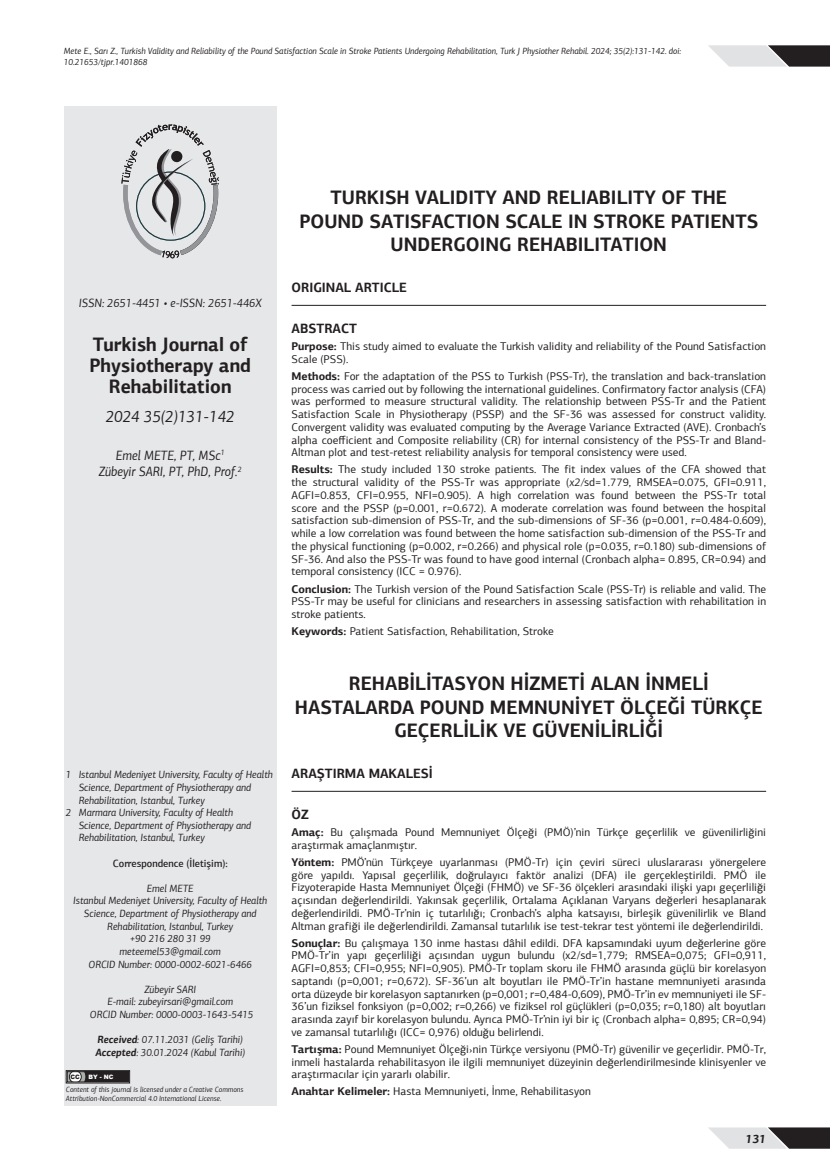
<style>
.page{position:relative;width:830px;height:1170px;background:#fff}
.page>*{position:absolute;margin:0;border:0;box-sizing:border-box;transform-origin:0 0}
.t1{font:700 19.5px/23.4px "PF Agora Sans Pro";color:#231f20;text-align:center;scale:.95 1}
.t2{font:italic 16.5px "PF Agora Sans Pro";color:#231f20;scale:.95 1}
.t3{font:700 13.5px "PF Agora Sans Pro";color:#231f20;scale:.95 1}
.t4{font:italic 13.5px/16.5px "PF Agora Sans Pro";color:#231f20;text-align:center;scale:.92 1}
.t5{font:italic 12px "PF Agora Sans Pro";color:#231f20;scale:.95 1}
.t6{font:italic 700 12px "PF Agora Sans Pro";color:#231f20}
.t7{font:11.25px/12.8px "PF Agora Sans Pro";color:#231f20;text-align:justify}
.t8{font:italic 10.5px/12.6px "PF Agora Sans Pro";color:#231f20;text-align:center;scale:.95 1}
.t9{font:500 10.5px "PF Agora Sans Pro";color:#231f20;scale:.95 1}
.t10{font:italic 9px/10.8px "PF Agora Sans Pro";color:#231f20;scale:.95 1}
.t11{font:italic 7.5px/9px "PF Agora Sans Pro";color:#231f20;scale:.95 1}
.t12{font:900 6px "Arial";color:#fff}
.t13{font:900 6px "Arial";color:#231f20}
.s1{font-weight:700}
.s2{font-style:italic}
</style>
<div class="page">
<svg style="left:708px;top:45px;width:121px;height:22px;background:#989798"></svg>
<svg style="left:708px;top:1127px;width:121px;height:21px;background:#969596"></svg>
<div style="left:64px;top:106px;width:212px;height:1000px;background:#e6e7e9"></div>
<hr style="left:291px;top:305px;width:474px;height:1px;background:#231f20">
<hr style="left:291px;top:790px;width:474px;height:1px;background:#231f20">
<svg style="left:121px;top:124px;width:98px;height:135px"></svg>
<div style="left:66px;top:1070px;width:64px;height:13px;border:1px solid #231f20"></div>
<div style="left:67px;top:1071px;width:61px;height:10px;background:#231f20"></div>
<svg style="left:69px;top:1073px;width:16px;height:6px"></svg>
<div style="left:67px;top:1071px;width:62px;height:10px;border:1px solid #231f20"></div>
<p class="t10" style="left:64px;top:45px;width:651px">Mete E., Sarı Z., Turkish Validity and Reliability of the Pound Satisfaction Scale in Stroke Patients Undergoing Rehabilitation, Turk J Physiother Rehabil. 2024; 35(2):131-142. doi:<br>10.21653/tjpr.1401868</p>
<p class="t5" style="left:79px;top:295px;width:194px">ISSN: 2651-4451 • e-ISSN: 2651-446X</p>
<h1 class="t1" style="left:89px;top:333px;width:171px;line-height:21px">Turkish Journal of<br>Physiotherapy and<br>Rehabilitation</h1>
<h2 class="t2" style="left:106px;top:407px;width:137px">2024 35(2)131-142</h2>
<p class="t4" style="left:99px;top:447px;width:157px">Emel METE, PT, MSc<sup>1<br></sup>Zübeyir SARI, PT, PhD, Prof.<sup>2</sup></p>
<p class="t8" style="left:66px;top:768px;width:219px">1 Istanbul Medeniyet University, Faculty of Health</p>
<p class="t8" style="left:79px;top:781px;width:183px">Science, Department of Physiotherapy and</p>
<p class="t8" style="left:79px;top:793px;width:134px">Rehabilitation, Istanbul, Turkey</p>
<p class="t8" style="left:66px;top:806px;width:177px">2 Marmara University, Faculty of Health</p>
<p class="t8" style="left:79px;top:818px;width:183px">Science, Department of Physiotherapy and</p>
<p class="t8" style="left:79px;top:831px;width:134px">Rehabilitation, Istanbul, Turkey</p>
<p class="t9" style="left:113px;top:856px;width:122px">Correspondence (İletişim):</p>
<p class="t8" style="left:73px;top:881px;width:206px">Emel METE<br>Istanbul Medeniyet University, Faculty of Health<br>Science, Department of Physiotherapy and<br>Rehabilitation, Istanbul, Turkey<br>+90 216 280 31 99<br>meteemel53@gmail.com<br>ORCID Number: 0000-0002-6021-6466</p>
<p class="t8" style="left:90px;top:982px;width:173px">Zübeyir SARI<br>E-mail: zubeyirsari@gmail.com<br>ORCID Number: 0000-0003-1643-5415</p>
<p class="t8" style="left:95px;top:1033px;width:159px;text-align:left"><span class="s1">Received</span>: 07.11.2031 (Geliş Tarihi)<br><span class="s1">Accepted</span>: 30.01.2024 (Kabul Tarihi)</p>
<p class="t13" style="left:71px;top:1072px;width:11px">CC</p>
<p class="t12" style="left:88px;top:1072px;width:26px">BY - NC</p>
<p class="t11" style="left:66px;top:1085px;width:188px">Content of this journal is licensed under a Creative Commons<br>Attribution-NonCommercial 4.0 International License.</p>
<h1 class="t1" style="left:299px;top:186px;width:484px">TURKISH VALIDITY AND RELIABILITY OF THE<br>POUND SATISFACTION SCALE IN STROKE PATIENTS<br>UNDERGOING REHABILITATION</h1>
<p class="t3" style="left:291px;top:279px;width:123px">ORIGINAL ARTICLE</p>
<p class="t3" style="left:291px;top:320px;width:70px">ABSTRACT</p>
<p class="t7" style="left:291px;top:340px;width:476px"><span class="s1">Purpose:</span> This study aimed to evaluate the Turkish validity and reliability of the Pound Satisfaction<br>Scale (PSS).</p>
<p class="t7" style="left:291px;top:370px;width:476px"><span class="s1">Methods:</span> For the adaptation of the PSS to Turkish (PSS-Tr), the translation and back-translation process was carried out by following the international guidelines. Confirmatory factor analysis (CFA) was performed to measure structural validity. The relationship between PSS-Tr and the Patient Satisfaction Scale in Physiotherapy (PSSP) and the SF-36 was assessed for construct validity.<br>Convergent validity was evaluated computing by the Average Variance Extracted (AVE). Cronbach’s alpha coefficient and Composite reliability (CR) for internal consistency of the PSS-Tr and Bland-Altman plot and test-retest reliability analysis for temporal consistency were used.</p>
<p class="t7" style="left:291px;top:463px;width:476px"><span class="s1">Results:</span> The study included 130 stroke patients. The fit index values of the CFA showed that the structural validity of the PSS-Tr was appropriate (<span class="s2">χ2/</span>sd=1.779, RMSEA=0.075, GFI=0.911, AGFI=0.853, CFI=0.955, NFI=0.905). A high correlation was found between the PSS-Tr total score and the PSSP (p=0.001, r=0.672). A moderate correlation was found between the hospital satisfaction sub-dimension of PSS-Tr, and the sub-dimensions of SF-36 (p=0.001, r=0.484-0.609), while a low correlation was found between the home satisfaction sub-dimension of the PSS-Tr and the physical functioning (p=0.002, r=0.266) and physical role (p=0.035, r=0.180) sub-dimensions of SF-36. And also the PSS-Tr was found to have good internal (Cronbach alpha= 0.895, CR=0.94) and temporal consistency (ICC = 0.976).</p>
<p class="t7" style="left:291px;top:582px;width:476px"><span class="s1">Conclusion:</span> The Turkish version of the Pound Satisfaction Scale (PSS-Tr) is reliable and valid. The PSS-Tr may be useful for clinicians and researchers in assessing satisfaction with rehabilitation in stroke patients.</p>
<p class="t7" style="left:291px;top:624px;width:264px"><span class="s1">Keywords:</span> Patient Satisfaction, Rehabilitation, Stroke</p>
<h1 class="t1" style="left:295px;top:671px;width:493px">REHABİLİTASYON HİZMETİ ALAN İNMELİ<br>HASTALARDA POUND MEMNUNİYET ÖLÇEĞİ TÜRKÇE<br>GEÇERLİLİK VE GÜVENİLİRLİĞİ</h1>
<p class="t3" style="left:291px;top:765px;width:150px">ARAŞTIRMA MAKALESİ</p>
<p class="t3" style="left:291px;top:805px;width:20px">ÖZ</p>
<p class="t7" style="left:291px;top:825px;width:476px"><span class="s1">Amaç:</span> Bu çalışmada Pound Memnuniyet Ölçeği (PMÖ)’nin Türkçe geçerlilik ve güvenilirliğini araştırmak amaçlanmıştır.</p>
<p class="t7" style="left:291px;top:855px;width:476px"><span class="s1">Yöntem:</span> PMÖ’nün Türkçeye uyarlanması (PMÖ-Tr) için çeviri süreci uluslararası yönergelere göre yapıldı. Yapısal geçerlilik, doğrulayıcı faktör analizi (DFA) ile gerçekleştirildi. PMÖ ile Fizyoterapide Hasta Memnuniyet Ölçeği (FHMÖ) ve SF-36 ölçekleri arasındaki ilişki yapı geçerliliği açısından değerlendirildi. Yakınsak geçerlilik, Ortalama Açıklanan Varyans değerleri hesaplanarak değerlendirildi. PMÖ-Tr’nin iç tutarlılığı; Cronbach’s alpha katsayısı, birleşik güvenilirlik ve Bland Altman grafiği ile değerlendirildi. Zamansal tutarlılık ise test-tekrar test yöntemi ile değerlendirildi.</p>
<p class="t7" style="left:291px;top:936px;width:476px"><span class="s1">Sonuçlar:</span> Bu çalışmaya 130 inme hastası dâhil edildi. DFA kapsamındaki uyum değerlerine göre PMÖ-Tr’in yapı geçerliliği açısından uygun bulundu (χ2/sd=1,779; RMSEA=0,075; GFI=0,911, AGFI=0,853; CFI=0,955; NFI=0,905). PMÖ-Tr toplam skoru ile FHMÖ arasında güçlü bir korelasyon saptandı (p=0,001; r=0,672). SF-36’un alt boyutları ile PMÖ-Tr’in hastane memnuniyeti arasında orta düzeyde bir korelasyon saptanırken (p=0,001; r=0,484-0,609), PMÖ-Tr’in ev memnuniyeti ile SF-36’un fiziksel fonksiyon (p=0,002; r=0,266) ve fiziksel rol güçlükleri (p=0,035; r=0,180) alt boyutları arasında zayıf bir korelasyon bulundu. Ayrıca PMÖ-Tr’nin iyi bir iç (Cronbach alpha= 0,895; CR=0,94) ve zamansal tutarlılığı (ICC= 0,976) olduğu belirlendi.</p>
<p class="t7" style="left:291px;top:1042px;width:476px"><span class="s1">Tartışma:</span> Pound Memnuniyet Ölçeği›nin Türkçe versiyonu (PMÖ-Tr) güvenilir ve geçerlidir. PMÖ-Tr, inmeli hastalarda rehabilitasyon ile ilgili memnuniyet düzeyinin değerlendirilmesinde klinisyenler ve araştırmacılar için yararlı olabilir.</p>
<p class="t7" style="left:291px;top:1085px;width:300px"><span class="s1">Anahtar Kelimeler:</span> Hasta Memnuniyeti, İnme, Rehabilitasyon</p>
<p class="t6" style="left:745px;top:1130px;width:22px">131</p>
</div>
